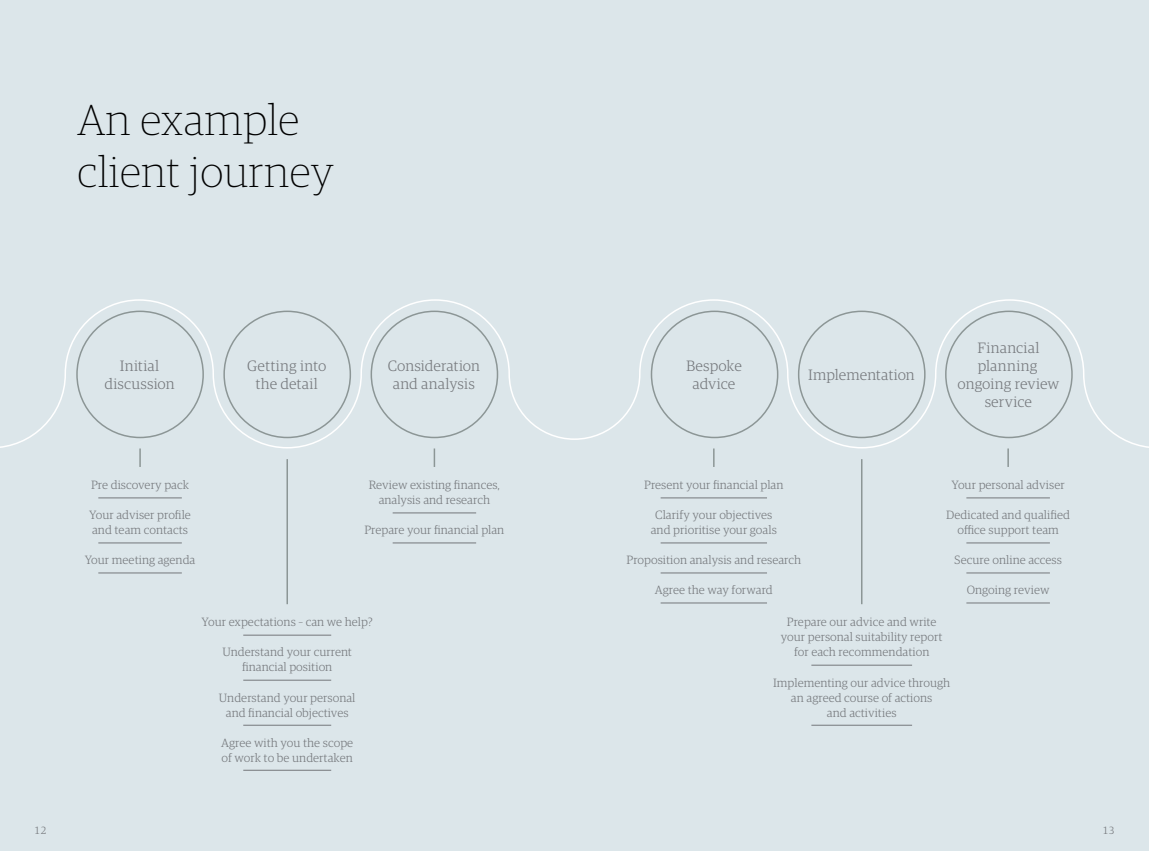
<style>
.page{position:relative;width:1149px;height:851px;background:#fff}
.page>*{position:absolute;margin:0;border:0;box-sizing:border-box;transform-origin:0 0}
.t1{font:100 43.5px/52.2px "Guardian RTB Egyp";color:#000}
.t2{font:300 15px/18px "Guardian RTB Egyp";letter-spacing:.005em;color:#74777b;text-align:center}
.t3{font:300 12px/15px "Guardian RTB Egyp";color:#74777b;text-align:center}
.t4{font:300 10.5px "Guardian RTB Egyp";color:#74777b}
</style>
<div class="page">
<div style="left:0;top:0;width:1148px;height:850px;background:#dce6ea"></div>
<svg style="left:0;top:299px;width:1148px;height:150px"></svg>
<svg style="left:139px;top:448px;width:2px;height:19px"></svg>
<svg style="left:712px;top:448px;width:2px;height:19px"></svg>
<svg style="left:433px;top:448px;width:2px;height:19px"></svg>
<svg style="left:1007px;top:448px;width:1px;height:19px"></svg>
<hr style="left:286px;top:459px;width:2px;height:145px;background:#8c9696">
<hr style="left:860px;top:459px;width:2px;height:145px;background:#8c9696">
<hr style="left:243px;top:634px;width:88px;height:1px;background:#74777b">
<hr style="left:243px;top:679px;width:88px;height:1px;background:#74777b">
<hr style="left:243px;top:724px;width:88px;height:1px;background:#74777b">
<hr style="left:243px;top:769px;width:88px;height:1px;background:#74777b">
<hr style="left:811px;top:664px;width:100px;height:1px;background:#74777b">
<hr style="left:811px;top:724px;width:100px;height:1px;background:#74777b">
<hr style="left:392px;top:512px;width:84px;height:1px;background:#74777b">
<hr style="left:392px;top:542px;width:84px;height:1px;background:#74777b">
<hr style="left:966px;top:497px;width:83px;height:1px;background:#74777b">
<hr style="left:966px;top:542px;width:83px;height:1px;background:#74777b">
<hr style="left:966px;top:572px;width:83px;height:1px;background:#74777b">
<hr style="left:966px;top:602px;width:83px;height:1px;background:#74777b">
<hr style="left:98px;top:497px;width:84px;height:1px;background:#74777b">
<hr style="left:98px;top:542px;width:84px;height:1px;background:#74777b">
<hr style="left:98px;top:572px;width:84px;height:1px;background:#74777b">
<hr style="left:660px;top:497px;width:106px;height:1px;background:#74777b">
<hr style="left:660px;top:542px;width:106px;height:1px;background:#74777b">
<hr style="left:660px;top:572px;width:106px;height:1px;background:#74777b">
<hr style="left:660px;top:602px;width:106px;height:1px;background:#74777b">
<h1 class="t1" style="left:77px;top:91px;width:258px">An example client journey</h1>
<p class="t2" style="left:104px;top:356px;width:72px">Initial discussion</p>
<p class="t2" style="left:387px;top:356px;width:94px">Consideration and analysis</p>
<p class="t2" style="left:247px;top:356px;width:81px">Getting into the detail</p>
<p class="t2" style="left:686px;top:356px;width:57px">Bespoke advice</p>
<p class="t2" style="left:807px;top:365px;width:108px">Implementation</p>
<p class="t3" style="left:91px;top:477px;width:99px">Pre discovery pack</p>
<p class="t3" style="left:89px;top:507px;width:103px;text-align:left">Your adviser profile and team contacts</p>
<p class="t3" style="left:85px;top:552px;width:112px">Your meeting agenda</p>
<p class="t3" style="left:368px;top:477px;width:133px">Review existing finances, analysis and research</p>
<p class="t3" style="left:364px;top:522px;width:141px">Prepare your financial plan</p>
<p class="t3" style="left:644px;top:477px;width:141px">Present your financial plan</p>
<p class="t3" style="left:650px;top:507px;width:128px">Clarify your objectives and prioritise your goals</p>
<p class="t3" style="left:626px;top:552px;width:176px">Proposition analysis and research</p>
<p class="t3" style="left:654px;top:582px;width:119px">Agree the way forward</p>
<p class="t2" style="left:957px;top:338px;width:103px">Financial planning ongoing review service</p>
<p class="t3" style="left:951px;top:477px;width:115px">Your personal adviser</p>
<p class="t3" style="left:945px;top:507px;width:125px">Dedicated and qualified office support team</p>
<p class="t3" style="left:953px;top:552px;width:109px">Secure online access</p>
<p class="t3" style="left:966px;top:582px;width:84px">Ongoing review</p>
<p class="t3" style="left:201px;top:614px;width:173px">Your expectations – can we help?</p>
<p class="t3" style="left:222px;top:644px;width:131px">Understand your current financial position</p>
<p class="t3" style="left:219px;top:689px;width:138px">Understand your personal and financial objectives</p>
<p class="t3" style="left:221px;top:734px;width:134px;text-align:left">Agree with you the scope of work to be undertaken</p>
<p class="t3" style="left:780px;top:614px;width:163px">Prepare our advice and write your personal suitability report for each recommendation</p>
<p class="t3" style="left:773px;top:674px;width:179px">Implementing our advice through an agreed course of actions<br>and activities</p>
<p class="t4" style="left:34px;top:823px;width:14px">12</p>
<p class="t4" style="left:1101px;top:823px;width:14px">13</p>
</div>
